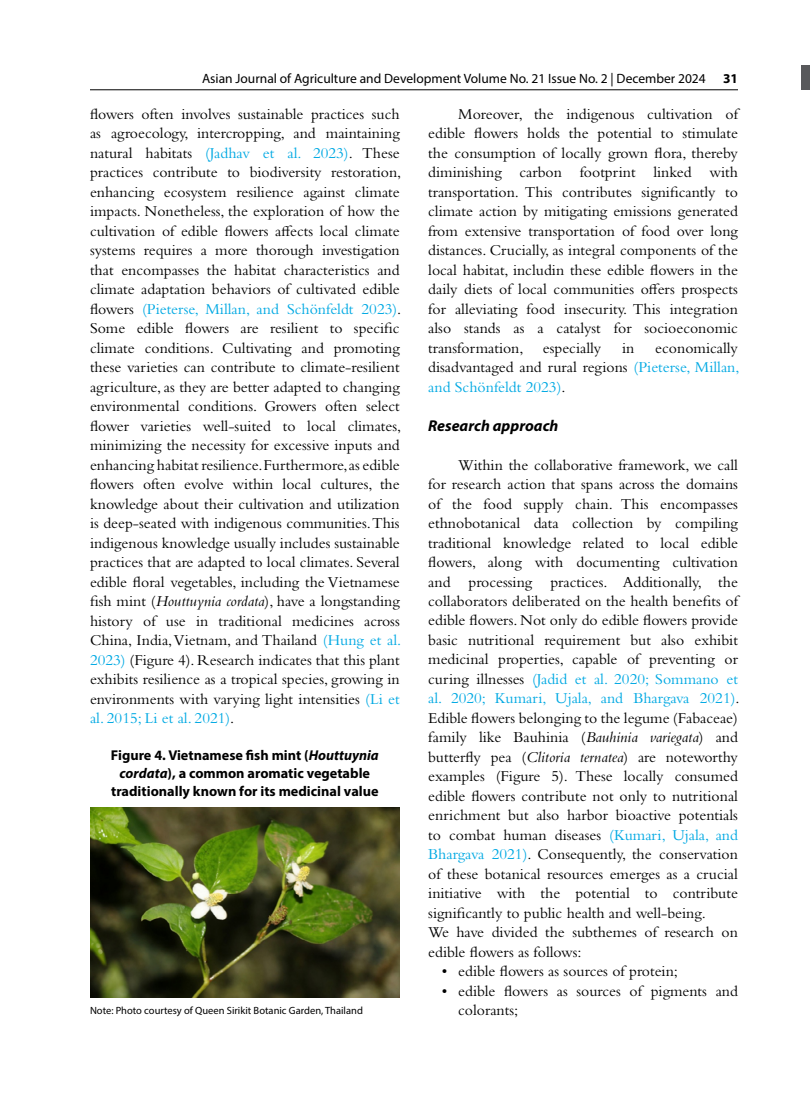
<style>
.page{position:relative;width:810px;height:1107px;background:#fff}
.page>*{position:absolute;margin:0;border:0;box-sizing:border-box;transform-origin:0 0}
.t1{font:15.75px/19.5px "Bembo Std";color:#000;text-align:justify}
.t2{font:italic 700 15.75px "Myriad Pro";color:#000}
.t3{font:700 14.25px/18px "Myriad Pro";color:#000;text-align:center}
.t4{font:13.5px "Myriad Pro";color:#000}
.t5{font:700 13.5px "Myriad Pro";color:#000}
.t6{font:10.5px "Myriad Pro";color:#000}
.s1{color:#00a9e3}
.s2{font-style:italic}
</style>
<div class="page">
<hr style="left:90px;top:90px;width:648px;height:1px;background:#000">
<div style="left:801px;top:65px;width:9px;height:25px;background:#58595b"></div>
<img style="left:90px;top:807px;width:310px;height:191px">
<p class="t4" style="left:202px;top:70px;width:505px">Asian Journal of Agriculture and Development Volume No. 21 Issue No. 2 | December 2024</p>
<p class="t5" style="left:723px;top:69px;width:16px">31</p>
<p class="t1" style="left:90px;top:104px;width:313px">flowers often involves sustainable practices such as agroecology, intercropping, and maintaining natural habitats <span class="s1">(Jadhav et al. 2023)</span>. These practices contribute to biodiversity restoration, enhancing ecosystem resilience against climate impacts. Nonetheless, the exploration of how the cultivation of edible flowers affects local climate systems requires a more thorough investigation that encompasses the habitat characteristics and climate adaptation behaviors of cultivated edible flowers <span class="s1">(Pieterse, Millan, and Schönfeldt 2023)</span>.<br>Some edible flowers are resilient to specific climate conditions. Cultivating and promoting these varieties can contribute to climate-resilient agriculture, as they are better adapted to changing environmental conditions. Growers often select flower varieties well-suited to local climates, minimizing the necessity for excessive inputs and enhancing habitat resilience. Furthermore, as edible flowers often evolve within local cultures, the knowledge about their cultivation and utilization is deep-seated with indigenous communities. This indigenous knowledge usually includes sustainable practices that are adapted to local climates. Several edible floral vegetables, including the Vietnamese fish mint (<span class="s2">Houttuynia cordata</span>), have a longstanding history of use in traditional medicines across China, India, Vietnam, and Thailand <span class="s1">(Hung et al.<br>2023)</span> (Figure 4). Research indicates that this plant exhibits resilience as a tropical species, growing in environments with varying light intensities <span class="s1">(Li et al. 2015; Li et al. 2021)</span>.</p>
<p class="t1" style="left:428px;top:104px;width:311px;text-indent:30px">Moreover, the indigenous cultivation of edible flowers holds the potential to stimulate the consumption of locally grown flora, thereby diminishing carbon footprint linked with transportation. This contributes significantly to climate action by mitigating emissions generated from extensive transportation of food over long distances. Crucially, as integral components of the local habitat, includin these edible flowers in the daily diets of local communities offers prospects for alleviating food insecurity. This integration also stands as a catalyst for socioeconomic transformation, especially</p>
<p class="t1" style="left:428px;top:338px;width:313px;text-indent:227px">economically disadvantaged and rural regions <span class="s1">(Pieterse, Millan, and Schönfeldt 2023)</span>.</p>
<p class="t2" style="left:428px;top:415px;width:132px">Research approach</p>
<p class="t1" style="left:428px;top:455px;width:313px;text-align:left;text-indent:30px">Within the collaborative framework, we call for research action that spans across the domains of the food supply chain. This encompasses ethnobotanical data collection by compiling traditional knowledge related to local edible flowers, along with documenting cultivation and processing practices. Additionally, the collaborators deliberated on the health benefits of edible flowers. Not only do edible flowers provide basic nutritional requirement but also exhibit medicinal properties, capable of preventing or curing illnesses <span class="s1">(Jadid et al. 2020; Sommano et al. 2020; Kumari, Ujala, and Bhargava 2021)</span>.<br>Edible flowers belonging to the legume (Fabaceae) family like Bauhinia (<span class="s2">Bauhinia variegata</span>) and butterfly pea (<span class="s2">Clitoria ternatea</span>) are noteworthy examples (Figure 5). These locally consumed edible flowers contribute not only to nutritional enrichment but also harbor bioactive potentials to combat human diseases <span class="s1">(Kumari, Ujala, and Bhargava 2021)</span>. Consequently, the conservation of these botanical resources emerges as a crucial initiative with the potential to contribute significantly to public health and well-being.<br>We have divided the subthemes of research on edible flowers as follows:</p>
<p class="t1" style="left:442px;top:961px;width:238px">• edible flowers as sources of protein;</p>
<p class="t1" style="left:458px;top:981px;width:281px;text-indent:-17px">• edible flowers as sources of pigments and colorants;</p>
<p class="t1" style="left:622px;top:338px;width:14px">in</p>
<p class="t3" style="left:111px;top:745px;width:269px">Figure 4. Vietnamese fish mint (<span class="s2">Houttuynia cordata</span>), a common aromatic vegetable traditionally known for its medicinal value</p>
<p class="t6" style="left:90px;top:1004px;width:274px">Note: Photo courtesy of Queen Sirikit Botanic Garden, Thailand</p>
</div>
